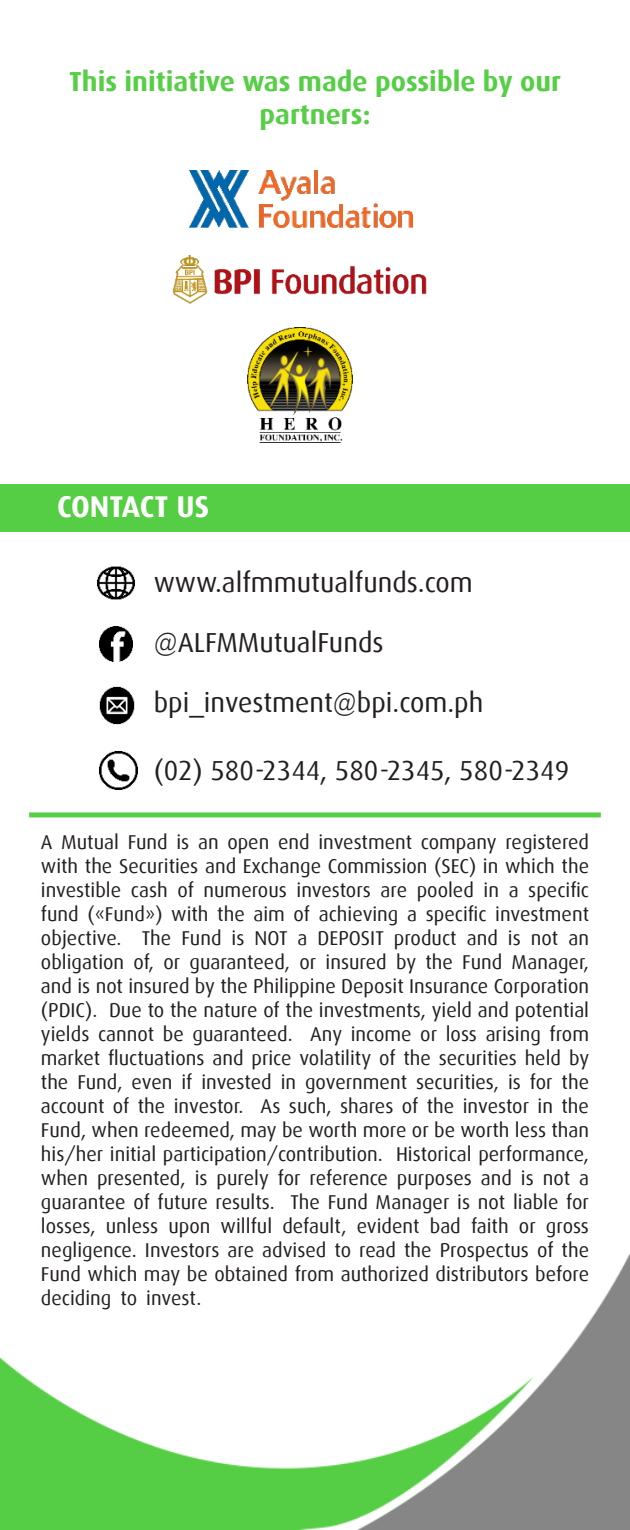
<style>
.page{position:relative;width:630px;height:1530px;background:#fff}
.page>*{position:absolute;margin:0;border:0;box-sizing:border-box;transform-origin:0 0}
.t1{font:700 30px "Dax";color:#fff}
.t2{font:27.5px "Dax";color:#231f20}
.t3{font:700 27.5px/33px "Dax";color:#56ce45;text-align:center}
.t4{font:20px/24px "Dax";color:#231f20;text-align:right}
</style>
<div class="page">
<img style="left:0;top:170px;width:630px;height:1360px">
<div style="left:0;top:484px;width:630px;height:48px;background:#55ce45"></div>
<img style="left:190px;top:170px;width:222px;height:58px">
<img style="left:242px;top:323px;width:115px;height:125px">
<img style="left:152px;top:238px;width:295px;height:85px">
<img style="left:97px;top:564px;width:38px;height:38px">
<img style="left:100px;top:627px;width:32px;height:35px">
<img style="left:100px;top:687px;width:35px;height:37px">
<img style="left:100px;top:752px;width:37px;height:37px">
<div style="left:29px;top:812px;width:572px;height:5px;background:#56ce45"></div>
<p class="t3" style="left:69px;top:65px;width:493px">This initiative was made possible by our partners:</p>
<p class="t1" style="left:57px;top:489px;width:154px">CONTACT US</p>
<p class="t2" style="left:154px;top:567px;width:321px">www.alfmmutualfunds.com</p>
<p class="t2" style="left:154px;top:627px;width:231px">@ALFMMutualFunds</p>
<p class="t2" style="left:154px;top:687px;width:331px">bpi_investment@bpi.com.ph</p>
<p class="t2" style="left:154px;top:755px;width:417px">)02( 580-2344, 580-2345, 580-2349</p>
<p class="t4" style="left:41px;top:831px;width:550px">A Mutual Fund is an open end investment company registered with the Securities and Exchange Commission (SEC) in which the specific</p>
<p class="t4" style="left:177px;top:879px;width:18px">of</p>
<p class="t4" style="left:41px;top:879px;width:82px">investible</p>
<p class="t4" style="left:41px;top:903px;width:550px">fund («Fund») with the aim of achieving a specific investment</p>
<p class="t4" style="left:568px;top:927px;width:22px">an</p>
<p class="t4" style="left:131px;top:879px;width:38px">cash</p>
<p class="t4" style="left:417px;top:879px;width:59px">pooled</p>
<p class="t4" style="left:297px;top:879px;width:76px">investors</p>
<p class="t4" style="left:484px;top:879px;width:17px">in</p>
<p class="t4" style="left:203px;top:879px;width:85px">numerous</p>
<p class="t4" style="left:381px;top:879px;width:28px">are</p>
<p class="t4" style="left:509px;top:879px;width:11px">a</p>
<p class="t4" style="left:41px;top:927px;width:82px">objective.</p>
<p class="t4" style="left:142px;top:927px;width:31px">The</p>
<p class="t4" style="left:181px;top:927px;width:42px">Fund</p>
<p class="t4" style="left:394px;top:927px;width:64px">product</p>
<p class="t4" style="left:467px;top:927px;width:33px">and</p>
<p class="t4" style="left:232px;top:927px;width:14px">is</p>
<p class="t4" style="left:508px;top:927px;width:14px">is</p>
<p class="t4" style="left:255px;top:927px;width:34px">NOT</p>
<p class="t4" style="left:318px;top:927px;width:68px">DEPOSIT</p>
<p class="t4" style="left:531px;top:927px;width:29px">not</p>
<p class="t4" style="left:298px;top:927px;width:11px">a</p>
<p class="t4" style="left:134px;top:951px;width:22px">of,</p>
<p class="t4" style="left:41px;top:951px;width:85px">obligation</p>
<p class="t4" style="left:41px;top:975px;width:550px">and is not insured by the Philippine Deposit Insurance Corporation</p>
<p class="t4" style="left:109px;top:999px;width:482px">Due to the nature of the investments, yield and potential</p>
<p class="t4" style="left:190px;top:951px;width:102px">guaranteed,</p>
<p class="t4" style="left:326px;top:951px;width:63px">insured</p>
<p class="t4" style="left:396px;top:951px;width:22px">by</p>
<p class="t4" style="left:425px;top:951px;width:29px">the</p>
<p class="t4" style="left:462px;top:951px;width:42px">Fund</p>
<p class="t4" style="left:512px;top:951px;width:79px">Manager,</p>
<p class="t4" style="left:163px;top:951px;width:18px">or</p>
<p class="t4" style="left:299px;top:951px;width:18px">or</p>
<p class="t4" style="left:41px;top:999px;width:58px">(PDIC .)</p>
<p class="t4" style="left:310px;top:1023px;width:280px">Any income or loss arising from</p>
<p class="t4" style="left:41px;top:1023px;width:253px">yields cannot be guaranteed.</p>
<p class="t4" style="left:41px;top:1047px;width:550px">market fluctuations and price volatility of the securities held by</p>
<p class="t4" style="left:41px;top:1071px;width:550px">the Fund, even if invested in government securities, is for the</p>
<p class="t4" style="left:261px;top:1095px;width:330px">As such, shares of the investor in the</p>
<p class="t4" style="left:41px;top:1095px;width:204px">account of the investor.</p>
<p class="t4" style="left:41px;top:1119px;width:550px">Fund, when redeemed, may be worth more or be worth less than</p>
<p class="t4" style="left:396px;top:1143px;width:195px">Historical performance,</p>
<p class="t4" style="left:41px;top:1143px;width:343px">his/her initial participation/contribution.</p>
<p class="t4" style="left:41px;top:1167px;width:550px">when presented, is purely for reference purposes and is not a</p>
<p class="t4" style="left:290px;top:1191px;width:300px">The Fund Manager is not liable for</p>
<p class="t4" style="left:41px;top:1191px;width:236px">guarantee of future results.</p>
<p class="t4" style="left:221px;top:1215px;width:53px">willful</p>
<p class="t4" style="left:282px;top:1215px;width:66px">default,</p>
<p class="t4" style="left:471px;top:1215px;width:39px">faith</p>
<p class="t4" style="left:41px;top:1215px;width:56px">losses,</p>
<p class="t4" style="left:41px;top:1239px;width:550px">negligence. Investors are advised to read the Prospectus of the</p>
<p class="t4" style="left:41px;top:1263px;width:550px">Fund which may be obtained from authorized distributors before</p>
<p class="t4" style="left:146px;top:1287px;width:57px">invest.</p>
<p class="t4" style="left:106px;top:1215px;width:54px">unless</p>
<p class="t4" style="left:357px;top:1215px;width:64px">evident</p>
<p class="t4" style="left:430px;top:1215px;width:33px">bad</p>
<p class="t4" style="left:546px;top:1215px;width:45px">gross</p>
<p class="t4" style="left:168px;top:1215px;width:44px">upon</p>
<p class="t4" style="left:519px;top:1215px;width:18px">or</p>
<p class="t4" style="left:41px;top:1287px;width:72px">deciding</p>
<p class="t4" style="left:121px;top:1287px;width:18px">to</p>
</div>
